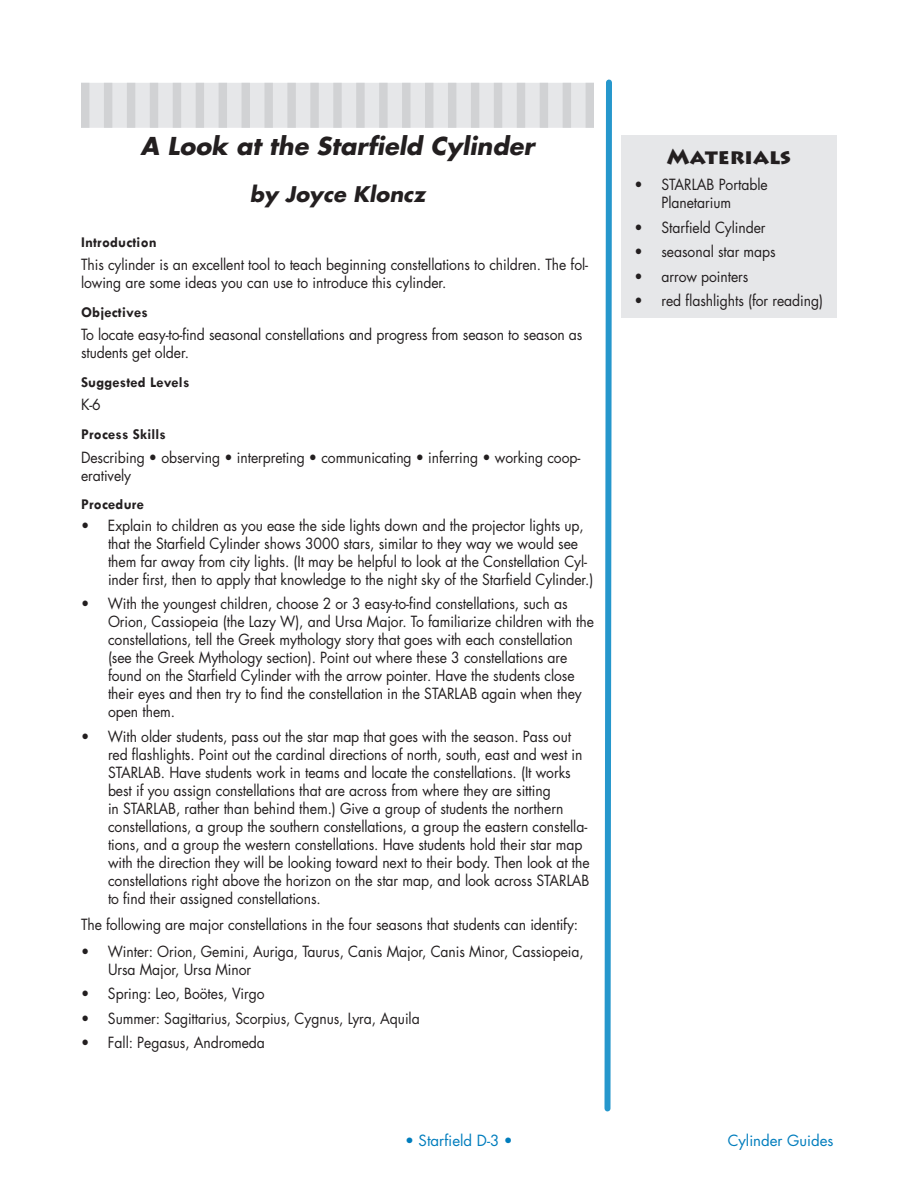
<style>
.page{position:relative;width:918px;height:1188px;background:#fff}
.page>*{position:absolute;margin:0;border:0;box-sizing:border-box;transform-origin:0 0}
.Section_Head{font:italic 700 24px "Futura Std";color:#231f20}
.Section_Head_Subhead{font:italic 700 21px "Futura Std";color:#231f20}
.Materials_Head{font:900 21px "Lithos Pro";color:#231f20}
.Main_Body_Hang{font:15px/18px "Futura Std";letter-spacing:-.005em;color:#231f20;scale:.93 1}
.Main_Body{font:15px/18px "Futura Std";letter-spacing:-.005em;color:#231f20;scale:.93 1}
.Subhead_10pt_Left{font:700 15px "Tw Cen";letter-spacing:.01em;color:#231f20}
.t1{font:15px "Futura Std";color:#007dbd}
</style>
<div class="page">
<div style="left:621px;top:135px;width:216px;height:183px;background:#e6e7e9"></div>
<div style="left:81px;top:83px;width:513px;height:45px;background:#e6e7e9"></div>
<div style="left:81px;top:83px;width:8px;height:45px;background:#d1d2d4"></div>
<div style="left:104px;top:83px;width:8px;height:45px;background:#d1d2d4"></div>
<div style="left:127px;top:83px;width:8px;height:45px;background:#d1d2d4"></div>
<div style="left:150px;top:83px;width:8px;height:45px;background:#d1d2d4"></div>
<div style="left:173px;top:83px;width:8px;height:45px;background:#d1d2d4"></div>
<div style="left:196px;top:83px;width:8px;height:45px;background:#d1d2d4"></div>
<div style="left:219px;top:83px;width:8px;height:45px;background:#d1d2d4"></div>
<div style="left:242px;top:83px;width:8px;height:45px;background:#d1d2d4"></div>
<div style="left:264px;top:83px;width:9px;height:45px;background:#d1d2d4"></div>
<div style="left:287px;top:83px;width:9px;height:45px;background:#d1d2d4"></div>
<div style="left:310px;top:83px;width:9px;height:45px;background:#d1d2d4"></div>
<div style="left:333px;top:83px;width:9px;height:45px;background:#d1d2d4"></div>
<div style="left:356px;top:83px;width:9px;height:45px;background:#d1d2d4"></div>
<div style="left:379px;top:83px;width:9px;height:45px;background:#d1d2d4"></div>
<div style="left:402px;top:83px;width:9px;height:45px;background:#d1d2d4"></div>
<div style="left:425px;top:83px;width:8px;height:45px;background:#d1d2d4"></div>
<div style="left:448px;top:83px;width:8px;height:45px;background:#d1d2d4"></div>
<div style="left:471px;top:83px;width:8px;height:45px;background:#d1d2d4"></div>
<div style="left:494px;top:83px;width:8px;height:45px;background:#d1d2d4"></div>
<div style="left:517px;top:83px;width:8px;height:45px;background:#d1d2d4"></div>
<div style="left:540px;top:83px;width:8px;height:45px;background:#d1d2d4"></div>
<div style="left:563px;top:83px;width:8px;height:45px;background:#d1d2d4"></div>
<div style="left:586px;top:83px;width:8px;height:45px;background:#d1d2d4"></div>
<svg style="left:604px;top:79px;width:8px;height:1033px"></svg>
<p class="Section_Head" style="left:141px;top:130px;width:395px">A Look at the Starfield Cylinder</p>
<p class="Section_Head_Subhead" style="left:250px;top:180px;width:177px">by Joyce Kloncz</p>
<p class="Subhead_10pt_Left" style="left:81px;top:233px;width:77px">Introduction</p>
<p class="Main_Body" style="left:81px;top:256px;width:547px">This cylinder is an excellent tool to teach beginning constellations to children. The fol&shy;lowing are some ideas you can use to introduce this cylinder.</p>
<p class="Subhead_10pt_Left" style="left:81px;top:303px;width:68px">Objectives</p>
<p class="Main_Body" style="left:81px;top:326px;width:541px">To locate easy-to-find seasonal constellations and progress from season to season as students get older.</p>
<p class="Subhead_10pt_Left" style="left:81px;top:373px;width:110px">Suggested Levels</p>
<p class="Main_Body" style="left:81px;top:396px;width:23px">K-6</p>
<p class="Subhead_10pt_Left" style="left:81px;top:425px;width:87px">Process Skills</p>
<p class="Main_Body" style="left:81px;top:448px;width:538px">Describing • observing • interpreting • communicating • inferring • working coop&shy;eratively</p>
<p class="Subhead_10pt_Left" style="left:81px;top:496px;width:65px">Procedure</p>
<p class="Main_Body_Hang" style="left:108px;top:516px;width:524px;text-indent:-27px">• Explain to children as you ease the side lights down and the projector lights up, that the Starfield Cylinder shows 3000 stars, similar to they way we would see them far away from city lights. (It may be helpful to look at the Constellation Cyl&shy;inder first, then to apply that knowledge to the night sky of the Starfield Cylinder.)</p>
<p class="Main_Body_Hang" style="left:108px;top:595px;width:524px;text-indent:-27px">• With the youngest children, choose 2 or 3 easy-to-find constellations, such as Orion, Cassiopeia (the Lazy W), and Ursa Major. To familiarize children with the constellations, tell the Greek mythology story that goes with each constellation (see the Greek Mythology section). Point out where these 3 constellations are found on the Starfield Cylinder with the arrow pointer. Have the students close their eyes and then try to find the constellation in the STARLAB again when they open them.</p>
<p class="Main_Body_Hang" style="left:108px;top:727px;width:519px;text-indent:-27px">• With older students, pass out the star map that goes with the season. Pass out red flashlights. Point out the cardinal directions of north, south, east and west in STARLAB. Have students work in teams and locate the constellations. (It works best if you assign constellations that are across from where they are sitting<br>in STARLAB, rather than behind them.) Give a group of students the northern constellations, a group the southern constellations, a group the eastern constella&shy;tions, and a group the western constellations. Have students hold their star map with the direction they will be looking toward next to their body. Then look at the constellations right above the horizon on the star map, and look across STARLAB to find their assigned constellations.</p>
<p class="Main_Body" style="left:81px;top:916px;width:536px">The following are major constellations in the four seasons that students can identify:</p>
<p class="Main_Body_Hang" style="left:108px;top:943px;width:513px;text-indent:-27px">• Winter: Orion, Gemini, Auriga, Taurus, Canis Major, Canis Minor, Cassiopeia,<br>Ursa Major, Ursa Minor</p>
<p class="Main_Body_Hang" style="left:81px;top:985px;width:199px">• Spring: Leo, Boötes, Virgo</p>
<p class="Main_Body_Hang" style="left:81px;top:1009px;width:366px">• Summer: Sagittarius, Scorpius, Cygnus, Lyra, Aquila</p>
<p class="Main_Body_Hang" style="left:81px;top:1034px;width:199px">• Fall: Pegasus, Andromeda</p>
<p class="Materials_Head" style="left:667px;top:143px;width:126px">Materials</p>
<p class="Main_Body_Hang" style="left:662px;top:176px;width:116px;text-indent:-27px">• STARLAB Portable<br>Planetarium</p>
<p class="Main_Body_Hang" style="left:634px;top:219px;width:142px">• Starfield Cylinder</p>
<p class="Main_Body_Hang" style="left:634px;top:243px;width:153px">• seasonal star maps</p>
<p class="Main_Body_Hang" style="left:634px;top:267px;width:124px">• arrow pointers</p>
<p class="Main_Body_Hang" style="left:634px;top:292px;width:204px">• red flashlights (for reading)</p>
<p class="t1" style="left:405px;top:1131px;width:109px">• Starfield D-3 •</p>
<p class="t1" style="left:728px;top:1131px;width:107px">Cylinder Guides</p>
</div>
